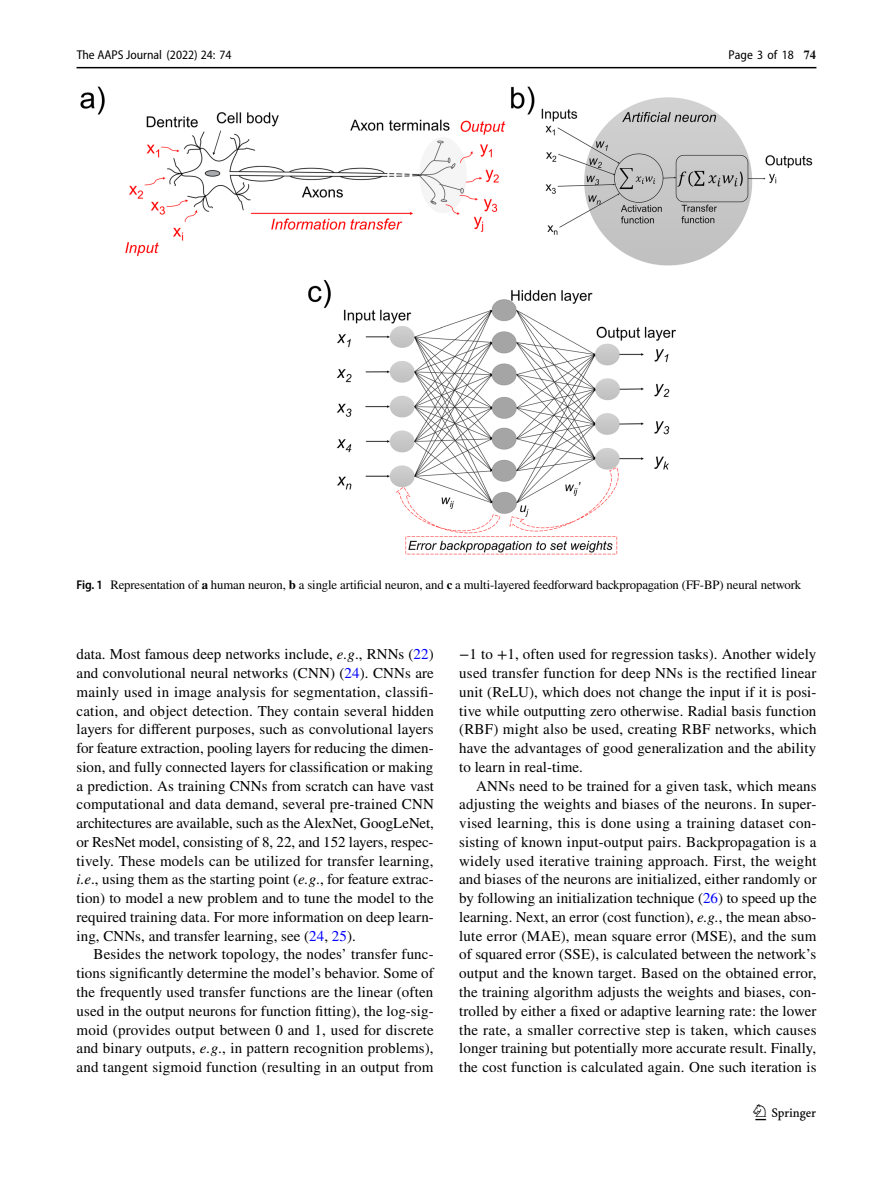
<style>
.page{position:relative;width:893px;height:1187px;background:#fff}
.page>*{position:absolute;margin:0;border:0;box-sizing:border-box;transform-origin:0 0}
.t1{font:22.5px "Springnew Regular 3";color:#000}
.t2{font:15px/18.8px "STIX";letter-spacing:.005em;color:#000;text-align:justify}
.t3{font:12.75px "STIX";letter-spacing:-.01em;color:#000}
.t4{font:semi-condensed 12.75px "Myriad Pro";color:#000}
.t5{font:12.75px "Myriad Pro Semi Cn 3";letter-spacing:-.005em;color:#000}
.s1{font-family:"Myriad Pro Semi Cn 3";font-stretch:normal}
.s2{font-family:"Bqdqgq Adv T Tb 8864 ccf.B";color:#131413}
.s3{font-family:"Myriad Pro";font-weight:600;font-stretch:semi-condensed}
.s4{font-weight:700}
.s5{font-style:italic}
.s6{color:#00f}
</style>
<div class="page">
<hr style="left:77px;top:67px;width:739px;height:1px;background:#000">
<img style="left:81px;top:87px;width:731px;height:467px">
<p class="t4" style="left:77px;top:48px;width:156px">The AAPS Journal <span class="s1">(2022) 24: 74</span></p>
<p class="t5" style="left:729px;top:48px;width:89px">Page 3 of 18 <span class="s2">74</span></p>
<p class="t3" style="left:77px;top:576px;width:726px"><span class="s3">Fig. 1</span> Representation of <span class="s4">a</span> human neuron, <span class="s4">b</span> a single artificial neuron, and <span class="s4">c</span> a multi-layered feedforward backpropagation (FF-BP) neural network</p>
<p class="t2" style="left:77px;top:646px;width:359px">data. Most famous deep networks include, <span class="s5">e.g</span>., RNNs (<span class="s6">22</span>) and convolutional neural networks (CNN) (<span class="s6">24</span>). CNNs are mainly used in image analysis for segmentation, classifi&shy;cation, and object detection. They contain several hidden layers for different purposes, such as convolutional layers for feature extraction, pooling layers for reducing the dimen&shy;sion, and fully connected layers for classification or making a prediction. As training CNNs from scratch can have vast computational and data demand, several pre-trained CNN architectures are available, such as the AlexNet, GoogLeNet, or ResNet model, consisting of 8, 22, and 152 layers, respec&shy;tively. These models can be utilized for transfer learning, <span class="s5">i.e</span>., using them as the starting point (<span class="s5">e.g</span>., for feature extrac&shy;tion) to model a new problem and to tune the model to the required training data. For more information on deep learn&shy;ing, CNNs, and transfer learning, see (<span class="s6">24</span>, <span class="s6">25</span>).</p>
<p class="t2" style="left:77px;top:946px;width:359px;text-indent:17px">Besides the network topology, the nodes’ transfer func&shy;tions significantly determine the model’s behavior. Some of the frequently used transfer functions are the linear (often used in the output neurons for function fitting), the log-sig&shy;moid (provides output between 0 and 1, used for discrete and binary outputs, <span class="s5">e.g</span>., in pattern recognition problems), and tangent sigmoid function (resulting in an output from</p>
<p class="t2" style="left:459px;top:646px;width:359px">−1 to +1, often used for regression tasks). Another widely used transfer function for deep NNs is the rectified linear unit (ReLU), which does not change the input if it is posi&shy;tive while outputting zero otherwise. Radial basis function (RBF) might also be used, creating RBF networks, which have the advantages of good generalization and the ability to learn in real-time.</p>
<p class="t2" style="left:459px;top:777px;width:359px;text-indent:17px">ANNs need to be trained for a given task, which means adjusting the weights and biases of the neurons. In super&shy;vised learning, this is done using a training dataset con&shy;sisting of known input-output pairs. Backpropagation is a widely used iterative training approach. First, the weight and biases of the neurons are initialized, either randomly or by following an initialization technique (<span class="s6">26</span>) to speed up the learning. Next, an error (cost function), <span class="s5">e.g.</span>, the mean abso&shy;lute error (MAE), mean square error (MSE), and the sum of squared error (SSE), is calculated between the network’s output and the known target. Based on the obtained error, the training algorithm adjusts the weights and biases, con&shy;trolled by either a fixed or adaptive learning rate: the lower the rate, a smaller corrective step is taken, which causes longer training but potentially more accurate result. Finally, the cost function is calculated again. One such iteration is</p>
<h1 class="t1" style="left:755px;top:1104px;width:62px">1 3</h1>
</div>
